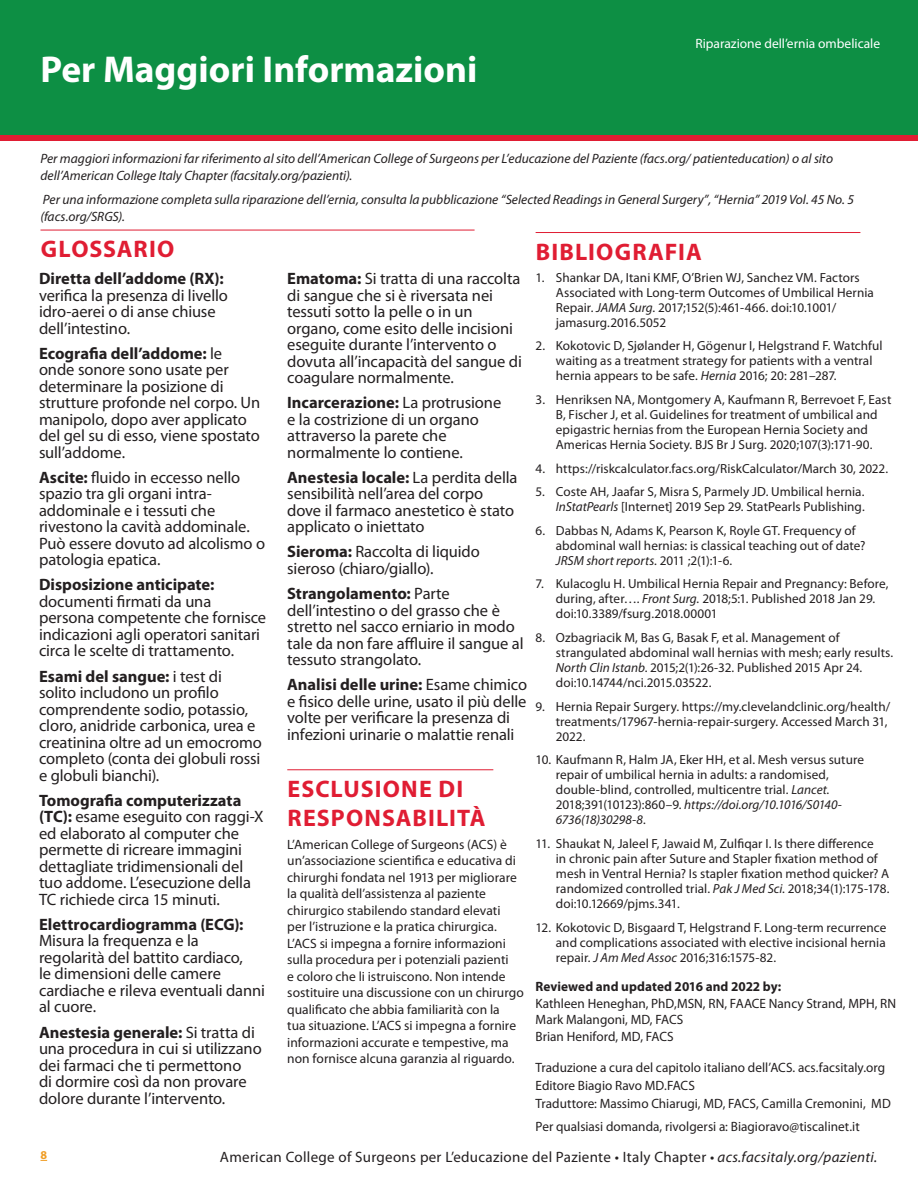
<style>
.page{position:relative;width:918px;height:1188px;background:#fff}
.page>*{position:absolute;margin:0;border:0;box-sizing:border-box;transform-origin:0 0}
.HEAD{font:700 37.5px "Myriad Pro";color:#fff}
.SUB{font:700 24px/28.5px "Myriad Pro";letter-spacing:.045em;color:#e01d33}
._3_TEXT{font:16.5px/16.5px "Myriad Pro";letter-spacing:-.005em;color:#231f20}
.t1{font:15px "Myriad Pro";letter-spacing:.02em;color:#231f20}
._3_TEXT-2{font:13.5px/16.5px "Myriad Pro";color:#231f20}
._3_TEXT-3{font:italic 13.5px/16.2px "Myriad Pro";color:#231f20}
._3_TEXT-4{font:700 13.5px "Myriad Pro";letter-spacing:.005em;color:#231f20}
.t2{font:13.5px "Myriad Pro";color:#fff}
.t3{font:13.2px/15px "Myriad Pro";letter-spacing:.005em;color:#231f20}
.t4{font:700 12px "Myriad Pro";color:#f09d24}
.s1{font-style:italic}
.s2{font-weight:700}
</style>
<div class="page">
<div style="left:0;top:0;width:918px;height:135px;background:#0d8f44"></div>
<hr style="left:536px;top:232px;width:324px;height:1px;background:#e01d33">
<hr style="left:287px;top:769px;width:206px;height:1px;background:#e01d33">
<hr style="left:40px;top:230px;width:435px;height:1px;background:#e01d33">
<div style="left:0;top:135px;width:918px;height:6px;background:#e01d33"></div>
<p class="HEAD" style="left:40px;top:44px;width:438px">Per Maggiori Informazioni</p>
<p class="t2" style="left:695px;top:35px;width:186px">Riparazione dell’ernia ombelicale</p>
<p class="_3_TEXT-3" style="left:40px;top:150px;width:794px">Per maggiori informazioni far riferimento al sito dell’American College of Surgeons per L’educazione del Paziente (facs.org/ patienteducation) o al sito dell’American College Italy Chapter (facsitaly.org/pazienti).</p>
<p class="_3_TEXT-3" style="left:40px;top:191px;width:815px">Per una informazione completa sulla riparazione dell’ernia, consulta la pubblicazione “Selected Readings in General Surgery”, “Hernia” 2019 Vol. 45 No. 5 (facs.org/SRGS).</p>
<p class="SUB" style="left:41px;top:234px;width:135px">GLOSSARIO</p>
<p class="SUB" style="left:536px;top:237px;width:167px">BIBLIOGRAFIA</p>
<p class="t3" style="left:556px;top:270px;width:320px;text-indent:-20px">1. Shankar DA, Itani KMF, O’Brien WJ, Sanchez VM. Factors Associated with Long-term Outcomes of Umbilical Hernia Repair. <span class="s1">JAMA Surg</span>. 2017;152(5):461-466. doi:10.1001/ jamasurg.2016.5052</p>
<p class="t3" style="left:556px;top:338px;width:328px;text-indent:-20px">2. Kokotovic D, Sjølander H, Gögenur I, Helgstrand F. Watchful waiting as a treatment strategy for patients with a ventral hernia appears to be safe. <span class="s1">Hernia</span> 2016; 20: 281–287.</p>
<p class="t3" style="left:536px;top:392px;width:357px;text-align:center">3. Henriksen NA, Montgomery A, Kaufmann R, Berrevoet F, East B, Fischer J, et al. Guidelines for treatment of umbilical and epigastric hernias from the European Hernia Society and Americas Hernia Society. BJS Br J Surg. 2020;107(3):171-90.</p>
<p class="t3" style="left:536px;top:460px;width:354px">4. https://riskcalculator.facs.org/RiskCalculator/March 30, 2022.</p>
<p class="t3" style="left:536px;top:484px;width:331px;text-align:right">5. Coste AH, Jaafar S, Misra S, Parmely JD. Umbilical hernia.<br><span class="s1">InStatPearls</span> [Internet] 2019 Sep 29. StatPearls Publishing.</p>
<p class="t3" style="left:556px;top:523px;width:311px;text-indent:-20px">6. Dabbas N, Adams K, Pearson K, Royle GT. Frequency of abdominal wall hernias: is classical teaching out of date?<br><span class="s1">JRSM short reports</span>. 2011 ;2(1):1-6.</p>
<p class="t3" style="left:556px;top:576px;width:334px;text-indent:-20px">7. Kulacoglu H. Umbilical Hernia Repair and Pregnancy: Before, during, after…. <span class="s1">Front Surg.</span> 2018;5:1. Published 2018 Jan 29. doi:10.3389/fsurg.2018.00001</p>
<p class="t3" style="left:556px;top:630px;width:339px;text-indent:-20px">8. Ozbagriacik M, Bas G, Basak F, et al. Management of strangulated abdominal wall hernias with mesh; early results.<br><span class="s1">North Clin Istanb</span>. 2015;2(1):26-32. Published 2015 Apr 24. doi:10.14744/nci.2015.03522.</p>
<p class="t3" style="left:556px;top:699px;width:336px;text-indent:-20px">9. Hernia Repair Surgery. https://my.clevelandclinic.org/health/ treatments/17967-hernia-repair-surgery. Accessed March 31,<br>2022.</p>
<p class="t3" style="left:556px;top:752px;width:310px;text-indent:-20px">10. Kaufmann R, Halm JA, Eker HH, et al. Mesh versus suture repair of umbilical hernia in adults: a randomised, double-blind, controlled, multicentre trial. <span class="s1">Lancet</span>.<br>2018;391(10123):860–9. <span class="s1">https://doi.org/10.1016/S0140- 6736(18)30298-8.</span></p>
<p class="t3" style="left:556px;top:836px;width:335px;text-indent:-20px">11. Shaukat N, Jaleel F, Jawaid M, Zulfiqar I. Is there difference<br>in chronic pain after Suture and Stapler fixation method of mesh in Ventral Hernia? Is stapler fixation method quicker? A randomized controlled trial. <span class="s1">Pak J Med Sci</span>. 2018;34(1):175-178. doi:10.12669/pjms.341.</p>
<p class="t3" style="left:556px;top:920px;width:332px;text-align:justify;text-indent:-20px">12. Kokotovic D, Bisgaard T, Helgstrand F. Long-term recurrence and complications associated with elective incisional hernia repair. <span class="s1">J Am Med Assoc</span> 2016;316:1575-82.</p>
<p class="_3_TEXT" style="left:39px;top:270px;width:190px"><span class="s2">Diretta dell’addome (RX): </span>verifica la presenza di livello idro-aerei o di anse chiuse dell’intestino.</p>
<p class="_3_TEXT" style="left:39px;top:345px;width:223px"><span class="s2">Ecografia dell’addome:</span> le onde sonore sono usate per determinare la posizione di strutture profonde nel corpo. Un manipolo, dopo aver applicato del gel su di esso, viene spostato sull’addome.</p>
<p class="_3_TEXT" style="left:39px;top:469px;width:228px"><span class="s2">Ascite:</span> fluido in eccesso nello spazio tra gli organi intra&shy;addominale e i tessuti che rivestono la cavità addominale.<br>Può essere dovuto ad alcolismo o patologia epatica.</p>
<p class="_3_TEXT" style="left:39px;top:576px;width:229px"><span class="s2">Disposizione anticipate: </span>documenti firmati da una persona competente che fornisce indicazioni agli operatori sanitari circa le scelte di trattamento.</p>
<p class="_3_TEXT" style="left:39px;top:668px;width:225px"><span class="s2">Esami del sangue:</span> i test di solito includono un profilo comprendente sodio, potassio, cloro, anidride carbonica, urea e creatinina oltre ad un emocromo completo (conta dei globuli rossi e globuli bianchi).</p>
<p class="_3_TEXT" style="left:39px;top:792px;width:226px"><span class="s2">Tomografia computerizzata (TC):</span> esame eseguito con raggi-X ed elaborato al computer che permette di ricreare immagini dettagliate tridimensionali del tuo addome. L’esecuzione della<br>TC richiede circa 15 minuti.</p>
<p class="_3_TEXT" style="left:39px;top:916px;width:227px"><span class="s2">Elettrocardiogramma (ECG):<br></span>Misura la frequenza e la regolarità del battito cardiaco,<br>le dimensioni delle camere cardiache e rileva eventuali danni al cuore.</p>
<p class="_3_TEXT" style="left:39px;top:1023px;width:224px"><span class="s2">Anestesia generale:</span> Si tratta di una procedura in cui si utilizzano dei farmaci che ti permettono<br>di dormire così da non provare dolore durante l’intervento.</p>
<p class="_3_TEXT" style="left:287px;top:270px;width:236px"><span class="s2">Ematoma:</span> Si tratta di una raccolta di sangue che si è riversata nei tessuti sotto la pelle o in un organo, come esito delle incisioni eseguite durante l’intervento o dovuta all’incapacità del sangue di coagulare normalmente.</p>
<p class="_3_TEXT" style="left:287px;top:394px;width:216px"><span class="s2">Incarcerazione:</span> La protrusione e la costrizione di un organo attraverso la parete che normalmente lo contiene.</p>
<p class="_3_TEXT" style="left:287px;top:469px;width:232px"><span class="s2">Anestesia locale:</span> La perdita della sensibilità nell’area del corpo dove il farmaco anestetico è stato applicato o iniettato</p>
<p class="_3_TEXT" style="left:287px;top:543px;width:194px"><span class="s2">Sieroma:</span> Raccolta di liquido sieroso (chiaro/giallo).</p>
<p class="_3_TEXT" style="left:287px;top:585px;width:238px"><span class="s2">Strangolamento:</span> Parte dell’intestino o del grasso che è stretto nel sacco erniario in modo tale da non fare affluire il sangue al tessuto strangolato.</p>
<p class="_3_TEXT" style="left:287px;top:676px;width:241px"><span class="s2">Analisi delle urine:</span> Esame chimico e fisico delle urine, usato il più delle volte per verificare la presenza di infezioni urinarie o malattie renali</p>
<p class="SUB" style="left:288px;top:774px;width:200px">ESCLUSIONE DI<br>RESPONSABILITÀ</p>
<p class="_3_TEXT-2" style="left:287px;top:836px;width:238px">L’American College of Surgeons (ACS) è un’associazione scientifica e educativa di chirurghi fondata nel 1913 per migliorare la qualità dell’assistenza al paziente chirurgico stabilendo standard elevati<br>per l’istruzione e la pratica chirurgica.<br>L’ACS si impegna a fornire informazioni sulla procedura per i potenziali pazienti<br>e coloro che li istruiscono. Non intende sostituire una discussione con un chirurgo qualificato che abbia familiarità con la<br>tua situazione. L’ACS si impegna a fornire informazioni accurate e tempestive, ma non fornisce alcuna garanzia al riguardo.</p>
<p class="_3_TEXT-4" style="left:536px;top:978px;width:247px">Reviewed and updated 2016 and 2022 by:</p>
<p class="_3_TEXT-2" style="left:536px;top:995px;width:362px">Kathleen Heneghan, PhD,MSN, RN, FAACE Nancy Strand, MPH, RN<br>Mark Malangoni, MD, FACS<br>Brian Heniford, MD, FACS</p>
<p class="_3_TEXT-2" style="left:536px;top:1058px;width:357px;line-height:18px">Traduzione a cura del capitolo italiano dell’ACS. acs.facsitaly.org<br>Editore Biagio Ravo MD.FACS<br>Traduttore: Massimo Chiarugi, MD, FACS, Camilla Cremonini, MD</p>
<p class="_3_TEXT-2" style="left:536px;top:1118px;width:326px">Per qualsiasi domanda, rivolgersi a: Biagioravo@tiscalinet.it</p>
<p class="t4" style="left:40px;top:1147px;width:8px">8</p>
<p class="t1" style="left:220px;top:1148px;width:659px">American College of Surgeons per L’educazione del Paziente • Italy Chapter • <span class="s1">acs.facsitaly.org/pazienti.</span></p>
</div>
